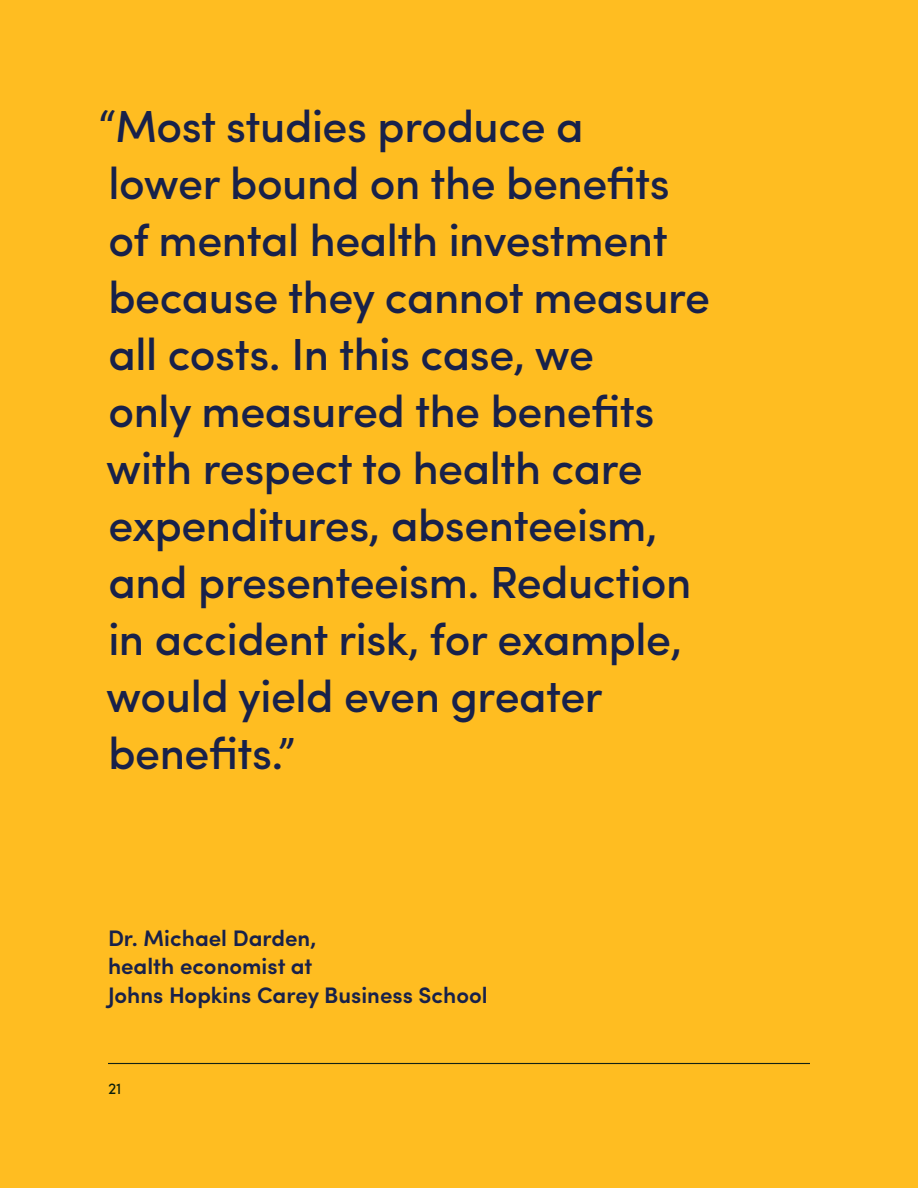
<style>
.page{position:relative;width:918px;height:1188px;background:#ffbd21}
.page>*{position:absolute;margin:0;border:0;box-sizing:border-box;transform-origin:0 0}
.t1{font:500 45px/57px "Sofia Pro";letter-spacing:-.01em;color:#18214a}
.t2{font:600 22.5px/28.5px "Sofia Pro";color:#18214a}
.t3{font:15.75px "Sofia Pro";color:#0a1f0c}
</style>
<div class="page">
<hr style="left:108px;top:1063px;width:702px;height:1px;background:#122114">
<p class="t1" style="left:98px;top:94px;width:614px">“Most studies produce a<br>lower bound on the benefits of mental health investment because they cannot measure all costs. In this case, we<br>only measured the benefits with respect to health care expenditures, absenteeism, and presenteeism. Reduction in accident risk, for example, would yield even greater benefits.”</p>
<p class="t2" style="left:108px;top:922px;width:381px">Dr. Michael Darden,<br>health economist at<br>Johns Hopkins Carey Business School</p>
<p class="t3" style="left:108px;top:1077px;width:15px">21</p>
</div>
